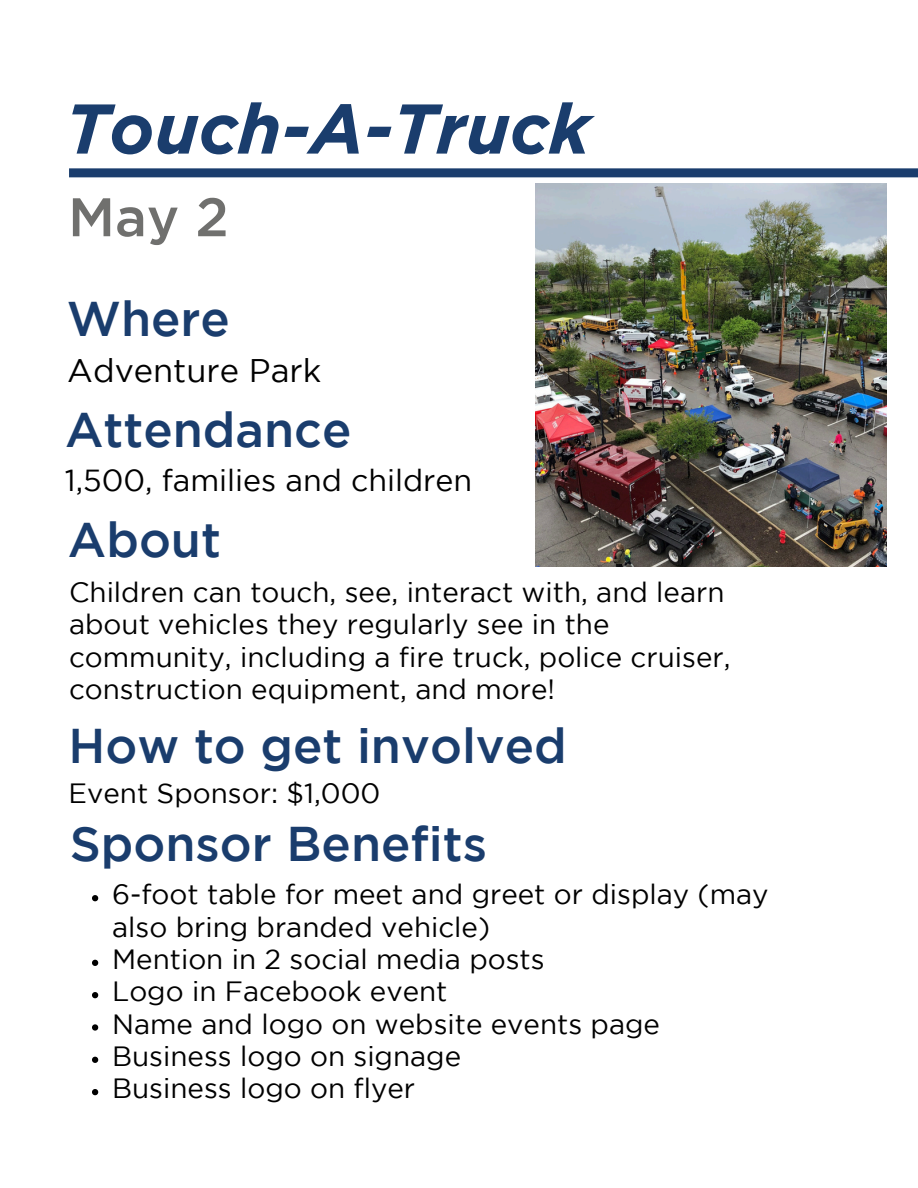
<style>
.page{position:relative;width:918px;height:1188px;background:#fff}
.page>*{position:absolute;margin:0;border:0;box-sizing:border-box;transform-origin:0 0}
.t1{font:italic 700 70.2px "Gotham";color:#1a3d6d}
.t2{font:500 54.15px "Gotham";color:#70706e}
.t3{font:500 48.6px "Gotham";color:#1a3d6d}
.t4{font:32.7px "Gotham";color:#000}
.t5{font:30.3px "Gotham";color:#000}
.t6{font:27.75px/32.2px "Gotham";color:#000}
</style>
<div class="page">
<div style="left:69px;top:168px;width:849px;height:9px;background:#1a3d6d"></div>
<img style="left:536px;top:183px;width:351px;height:384px">
<svg style="left:92px;top:895px;width:6px;height:6px"></svg>
<svg style="left:92px;top:960px;width:6px;height:6px"></svg>
<svg style="left:92px;top:992px;width:6px;height:6px"></svg>
<svg style="left:92px;top:1024px;width:6px;height:7px"></svg>
<svg style="left:92px;top:1057px;width:6px;height:6px"></svg>
<svg style="left:92px;top:1089px;width:6px;height:6px"></svg>
<h1 class="t1" style="left:65px;top:102px;width:526px">Touch-A-Truck</h1>
<p class="t2" style="left:68px;top:197px;width:162px">May 2</p>
<h2 class="t3" style="left:67px;top:301px;width:165px">Where</h2>
<h4 class="t4" style="left:67px;top:358px;width:256px">Adventure Park</h4>
<h3 class="t3" style="left:65px;top:412px;width:288px">Attendance</h3>
<h3 class="t5" style="left:65px;top:469px;width:409px">1,500, families and children</h3>
<h4 class="t3" style="left:68px;top:521px;width:155px">About</h4>
<h3 class="t6" style="left:69px;top:578px;width:663px">Children can touch, see, interact with, and learn about vehicles they regularly see in the community, including a fire truck, police cruiser, construction equipment, and more!</h3>
<p class="t3" style="left:69px;top:727px;width:500px">How to get involved</p>
<p class="t6" style="left:69px;top:779px;width:313px">Event Sponsor: $1,000</p>
<h3 class="t3" style="left:70px;top:826px;width:419px">Sponsor Benefits</h3>
<p class="t6" style="left:112px;top:880px;width:658px">6-foot table for meet and greet or display (may also bring branded vehicle)</p>
<h3 class="t6" style="left:112px;top:945px;width:434px">Mention in 2 social media posts</h3>
<p class="t6" style="left:112px;top:977px;width:337px">Logo in Facebook event</p>
<p class="t6" style="left:112px;top:1010px;width:549px">Name and logo on website events page</p>
<p class="t6" style="left:112px;top:1042px;width:351px">Business logo on signage</p>
<p class="t6" style="left:112px;top:1074px;width:305px">Business logo on flyer</p>
</div>
